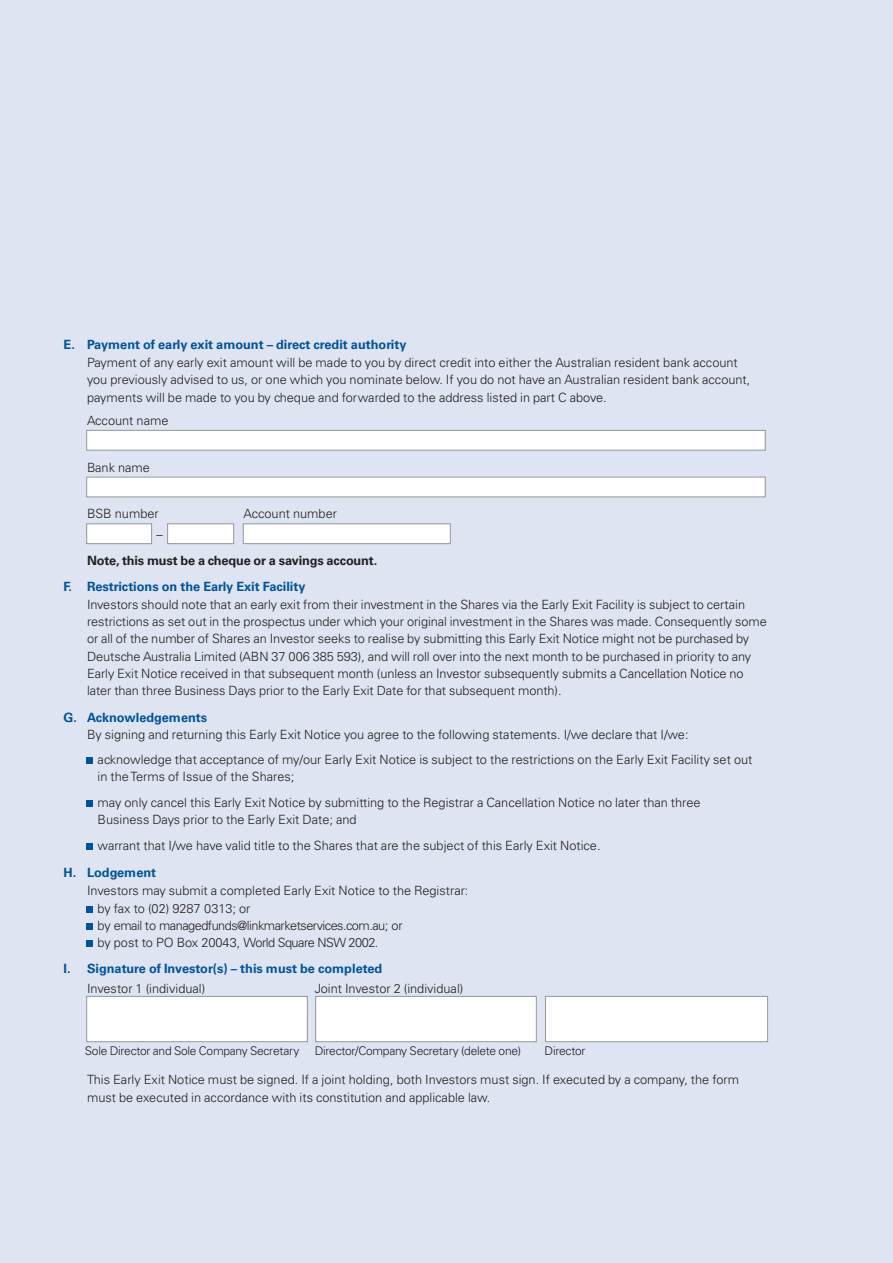
<style>
.page{position:relative;width:893px;height:1263px;background:#fff}
.page>*{position:absolute;margin:0;border:0;box-sizing:border-box;transform-origin:0 0}
.t1{font:300 12.75px/17.2px "Univers";color:#231f20}
.t2{font:700 12.75px "Univers";color:#01529a}
.t3{font:300 12.75px "Univers";letter-spacing:-.04em;color:#231f20}
.t4{font:700 12.75px "Univers";letter-spacing:-.01em;color:#231f20}
.t5{font:300 12px "Univers";letter-spacing:-.02em;color:#231f20}
</style>
<div class="page">
<div style="left:0;top:0;width:892px;height:1263px;background:#dee4f1"></div>
<div style="left:545px;top:996px;width:222px;height:46px;background:#fff"></div>
<div style="left:545px;top:996px;width:223px;height:46px;border:1px solid #939598"></div>
<div style="left:316px;top:996px;width:220px;height:46px;background:#fff"></div>
<div style="left:315px;top:996px;width:221px;height:46px;border:1px solid #939598"></div>
<div style="left:87px;top:996px;width:220px;height:46px;background:#fff"></div>
<div style="left:86px;top:996px;width:221px;height:46px;border:1px solid #939598"></div>
<div style="left:86px;top:906px;width:7px;height:7px;background:#01529a"></div>
<div style="left:86px;top:844px;width:7px;height:6px;background:#01529a"></div>
<div style="left:86px;top:801px;width:7px;height:6px;background:#01529a"></div>
<div style="left:86px;top:758px;width:7px;height:6px;background:#01529a"></div>
<div style="left:243px;top:524px;width:207px;height:20px;background:#fff"></div>
<div style="left:243px;top:524px;width:207px;height:20px;border:1px solid #939598"></div>
<div style="left:168px;top:524px;width:66px;height:20px;background:#fff"></div>
<div style="left:167px;top:524px;width:67px;height:20px;border:1px solid #939598"></div>
<div style="left:87px;top:524px;width:65px;height:20px;background:#fff"></div>
<div style="left:86px;top:524px;width:66px;height:20px;border:1px solid #939598"></div>
<div style="left:87px;top:477px;width:678px;height:20px;background:#fff"></div>
<div style="left:86px;top:477px;width:679px;height:20px;border:1px solid #939598"></div>
<div style="left:87px;top:430px;width:678px;height:20px;background:#fff"></div>
<div style="left:86px;top:430px;width:679px;height:20px;border:1px solid #939598"></div>
<div style="left:86px;top:940px;width:7px;height:7px;background:#01529a"></div>
<div style="left:86px;top:923px;width:7px;height:7px;background:#01529a"></div>
<p class="t2" style="left:64px;top:337px;width:344px">E. Payment of early exit amount – direct credit authority</p>
<p class="t1" style="left:87px;top:354px;width:665px">Payment of any early exit amount will be made to you by direct credit into either the Australian resident bank account you previously advised to us, or one which you nominate below. If you do not have an Australian resident bank account, payments will be made to you by cheque and forwarded to the address listed in part C above.</p>
<p class="t1" style="left:87px;top:412px;width:83px">Account name</p>
<p class="t1" style="left:87px;top:458px;width:65px">Bank name</p>
<p class="t1" style="left:87px;top:505px;width:73px">BSB number</p>
<p class="t1" style="left:243px;top:505px;width:95px">Account number</p>
<p class="t1" style="left:156px;top:526px;width:8px">–</p>
<p class="t4" style="left:87px;top:553px;width:292px">Note, this must be a cheque or a savings account.</p>
<p class="t2" style="left:64px;top:579px;width:243px">F. Restrictions on the Early Exit Facility</p>
<p class="t1" style="left:87px;top:596px;width:681px">Investors should note that an early exit from their investment in the Shares via the Early Exit Facility is subject to certain restrictions as set out in the prospectus under which your original investment in the Shares was made. Consequently some or all of the number of Shares an Investor seeks to realise by submitting this Early Exit Notice might not be purchased by Deutsche Australia Limited (ABN 37 006 385 593), and will roll over into the next month to be purchased in priority to any Early Exit Notice received in that subsequent month (unless an Investor subsequently submits a Cancellation Notice no later than three Business Days prior to the Early Exit Date for that subsequent month).</p>
<p class="t2" style="left:64px;top:710px;width:145px">G. Acknowledgements</p>
<p class="t1" style="left:98px;top:722px;width:656px;line-height:24.9px;text-indent:-11px">By signing and returning this Early Exit Notice you agree to the following statements. I/we declare that I/we: acknowledge that acceptance of my/our Early Exit Notice is subject to the restrictions on the Early Exit Facility set out</p>
<p class="t1" style="left:98px;top:764px;width:604px;line-height:25.8px">in theTerms of Issue of the Shares;<br>may only cancel this Early Exit Notice by submitting to the Registrar a Cancellation Notice no later than three</p>
<p class="t1" style="left:98px;top:807px;width:504px;line-height:25.8px">Business Days prior to the Early Exit Date; and<br>warrant that I/we have valid title to the Shares that are the subject of this Early Exit Notice.</p>
<p class="t2" style="left:64px;top:865px;width:94px">H. Lodgement</p>
<p class="t1" style="left:87px;top:882px;width:383px">Investors may submit a completed Early Exit Notice to the Registrar:</p>
<p class="t1" style="left:98px;top:900px;width:154px">by fax to (02) 9287 0313; or</p>
<p class="t3" style="left:98px;top:934px;width:282px">by post to PO Box 20043, World Square NSW 2002.</p>
<p class="t3" style="left:98px;top:917px;width:306px">by email to managedfunds@linkmarketservices.com.au; or</p>
<p class="t2" style="left:64px;top:961px;width:320px">I. Signature of Investor(s) – this must be completed</p>
<p class="t1" style="left:87px;top:980px;width:120px">Investor 1 (individual)</p>
<p class="t1" style="left:314px;top:980px;width:150px">Joint Investor 2 (individual)</p>
<p class="t5" style="left:85px;top:1044px;width:216px">Sole Director and Sole Company Secretary</p>
<p class="t5" style="left:315px;top:1044px;width:208px">Director/Company Secretary (delete one)</p>
<p class="t5" style="left:544px;top:1044px;width:42px">Director</p>
<p class="t1" style="left:87px;top:1071px;width:653px">This Early Exit Notice must be signed. If a joint holding, both Investors must sign. If executed by a company, the form must be executed in accordance with its constitution and applicable law.</p>
</div>
